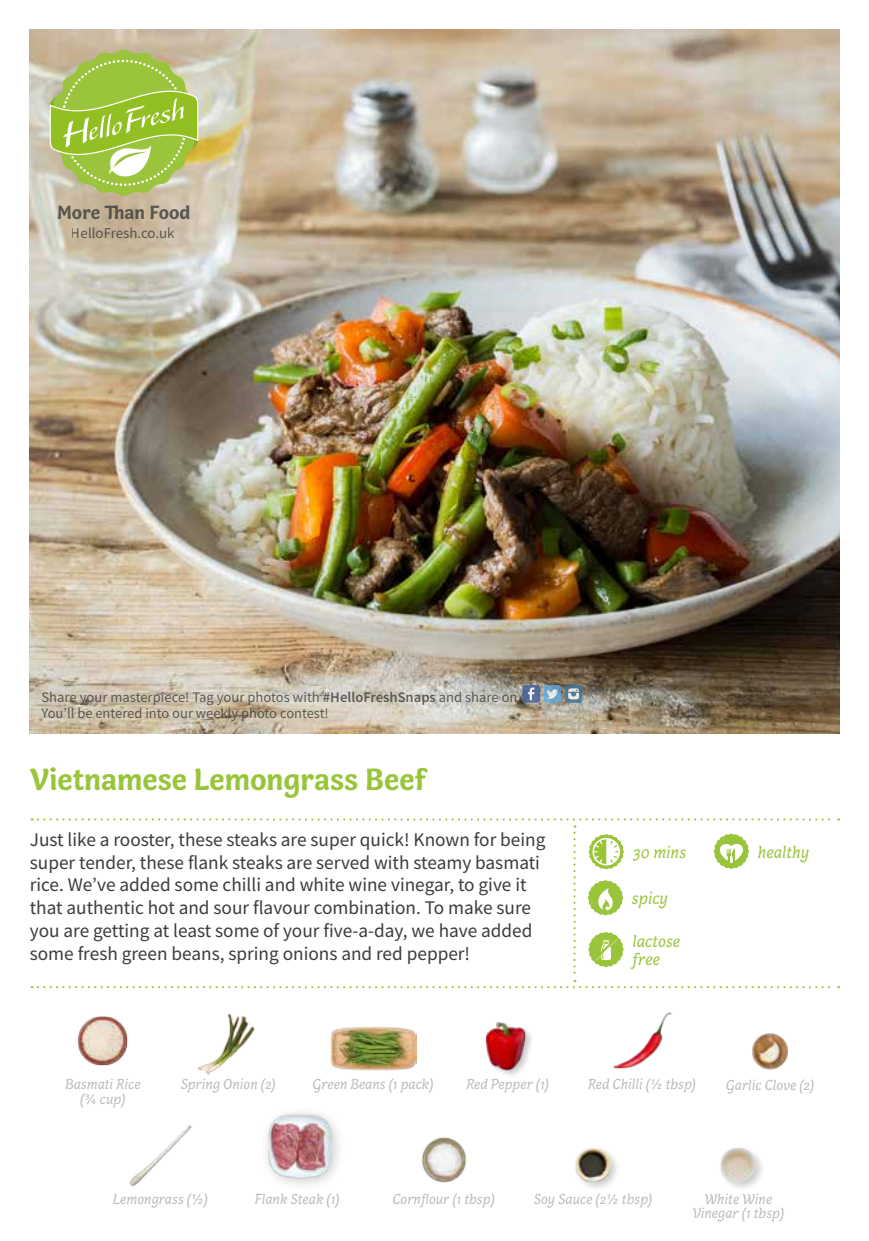
<style>
.page{position:relative;width:869px;height:1241px;background:#fff}
.page>*{position:absolute;margin:0;border:0;box-sizing:border-box;transform-origin:0 0}
.t1{font:700 31.5px "Capucine Basic";letter-spacing:-.005em;color:#9ac43a}
.t2{font:700 19.6px "Capucine Basic";color:#3c3c3b}
.t3{font:19.25px/22.8px "Source Sans Pro";color:#3c3c3b}
.t4{font:italic 17.5px/18.6px "Capucine Basic";color:#9ac43a}
.t5{font:italic 14.88px/14.5px "Capucine Basic";color:#bcbcbc;text-align:center}
.t6{font:14.88px "Source Sans Pro";color:#3c3c3b}
.t7{font:14.53px/16.4px "Source Sans Pro";color:#3c3c3b}
.s1{font-weight:600}
</style>
<div class="page">
<img style="left:30px;top:30px;width:808px;height:703px">
<div style="left:522px;top:685px;width:18px;height:17px;background:#546a9b;border-radius:3px"></div>
<svg style="left:528px;top:687px;width:6px;height:13px"></svg>
<svg style="left:564px;top:685px;width:18px;height:17px"></svg>
<svg style="left:568px;top:688px;width:10px;height:11px"></svg>
<svg style="left:543px;top:685px;width:18px;height:17px"></svg>
<svg style="left:546px;top:689px;width:12px;height:9px"></svg>
<svg style="left:50px;top:50px;width:148px;height:146px;background:#aec862"></svg>
<svg style="left:32px;top:818px;width:806px;height:170px"></svg>
<img style="left:197px;top:1013px;width:58px;height:63px">
<img style="left:330px;top:1026px;width:86px;height:45px">
<img style="left:485px;top:1022px;width:47px;height:53px">
<img style="left:613px;top:1012px;width:59px;height:57px">
<img style="left:752px;top:1033px;width:37px;height:37px">
<img style="left:129px;top:1125px;width:63px;height:62px">
<img style="left:421px;top:1137px;width:46px;height:46px">
<img style="left:266px;top:1112px;width:73px;height:73px">
<img style="left:575px;top:1147px;width:41px;height:40px">
<img style="left:720px;top:1147px;width:41px;height:40px">
<img style="left:78px;top:1016px;width:50px;height:50px">
<p class="t2" style="left:57px;top:198px;width:135px">More Than Food</p>
<p class="t6" style="left:71px;top:224px;width:105px">HelloFresh.co.uk</p>
<p class="t7" style="left:41px;top:688px;width:477px">Share your masterpiece! Tag your photos with <span class="s1">#HelloFreshSnaps</span> and share on<br>You’ll be entered into our weekly photo contest!</p>
<h1 class="t1" style="left:30px;top:754px;width:398px">Vietnamese Lemongrass Beef</h1>
<p class="t3" style="left:30px;top:828px;width:517px">Just like a rooster, these steaks are super quick! Known for being super tender, these flank steaks are served with steamy basmati rice. We’ve added some chilli and white wine vinegar, to give it that authentic hot and sour flavour combination. To make sure you are getting at least some of your five-a-day, we have added some fresh green beans, spring onions and red pepper!</p>
<p class="t4" style="left:632px;top:843px;width:55px">30 mins</p>
<p class="t4" style="left:757px;top:843px;width:53px">healthy</p>
<p class="t4" style="left:631px;top:890px;width:38px">spicy</p>
<p class="t4" style="left:632px;top:932px;width:49px">lactose free</p>
<p class="t5" style="left:65px;top:1077px;width:77px">Basmati Rice (3/4 cup)</p>
<p class="t5" style="left:181px;top:1077px;width:96px">Spring Onion (2)</p>
<p class="t5" style="left:312px;top:1077px;width:122px">Green Beans (1 pack)</p>
<p class="t5" style="left:466px;top:1077px;width:85px">Red Pepper (1)</p>
<p class="t5" style="left:587px;top:1077px;width:110px">Red Chilli (1/2 tbsp)</p>
<p class="t5" style="left:725px;top:1078px;width:90px">Garlic Clove (2)</p>
<p class="t5" style="left:113px;top:1192px;width:97px">Lemongrass (1/2)</p>
<p class="t5" style="left:255px;top:1192px;width:86px">Flank Steak (1)</p>
<p class="t5" style="left:392px;top:1192px;width:104px">Cornflour (1 tbsp)</p>
<p class="t5" style="left:533px;top:1192px;width:120px">Soy Sauce (21/2 tbsp)</p>
<p class="t5" style="left:692px;top:1192px;width:93px">White Wine<br>Vinegar (1 tbsp)</p>
</div>
